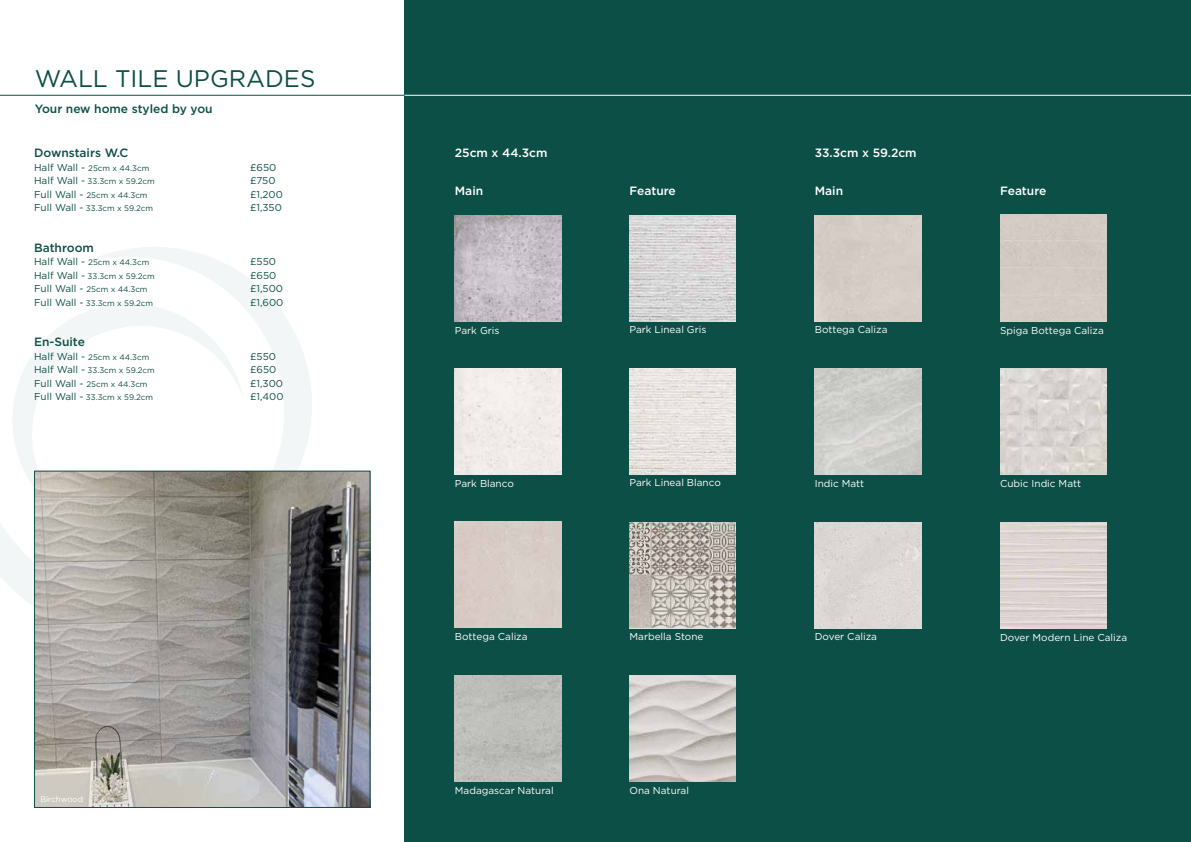
<style>
.page{position:relative;width:1191px;height:842px;background:#fff}
.page>*{position:absolute;margin:0;border:0;box-sizing:border-box;transform-origin:0 0}
.t1{font:24px "Gotham";color:#0c4f46}
.t2{font:500 12px "Gotham";color:#0c4f46}
.t3{font:500 12px "Gotham";color:#fff}
.t4{font:10px "Gotham";color:#fff}
.t5{font:10px "Gotham";color:#0c4f46}
.t6{font:8px "Gotham";color:#105047}
.t7{font:8px "Gotham";color:#fff}
.s1{font-size:10px;color:#0c4f46}
.s2{font-size:10px}
</style>
<div class="page">
<svg style="left:88px;top:247px;width:239px;height:224px"></svg>
<svg style="left:13px;top:304px;width:230px;height:182px"></svg>
<svg style="left:0;top:523px;width:34px;height:83px;fill:#f3f6f6"></svg>
<div style="left:404px;top:0;width:787px;height:842px;background:#0c4f46"></div>
<hr style="left:0;top:95px;width:595px;height:1px;background:#105047">
<img style="left:455px;top:675px;width:106px;height:107px">
<img style="left:629px;top:675px;width:107px;height:107px">
<img style="left:455px;top:216px;width:106px;height:106px">
<div style="left:814px;top:215px;width:107px;height:106px;background:#d6cdc6"></div>
<img style="left:629px;top:216px;width:107px;height:106px">
<div style="left:455px;top:522px;width:106px;height:106px;background:#d8ccc6"></div>
<div style="left:814px;top:522px;width:107px;height:106px;background:#dcd7d4"></div>
<img style="left:629px;top:522px;width:107px;height:106px">
<img style="left:1000px;top:522px;width:106px;height:106px">
<div style="left:455px;top:369px;width:106px;height:106px;background:#f1ece9"></div>
<img style="left:814px;top:368px;width:107px;height:107px">
<img style="left:629px;top:369px;width:107px;height:106px">
<img style="left:1000px;top:368px;width:106px;height:107px">
<img style="left:36px;top:473px;width:332px;height:333px">
<div style="left:34px;top:471px;width:336px;height:337px;border:1px solid #105047"></div>
<hr style="left:404px;top:95px;width:787px;height:1px;background:#fff">
<div style="left:1000px;top:215px;width:106px;height:106px;background:#d3cac3"></div>
<h1 class="t1" style="left:35px;top:63px;width:282px">WALL TILE UPGRADES</h1>
<h2 class="t2" style="left:35px;top:101px;width:179px">Your new home styled by you</h2>
<h2 class="t2" style="left:34px;top:145px;width:96px">Downstairs W.C</h2>
<p class="t6" style="left:34px;top:163px;width:117px"><span class="s1">Half Wall</span> <span class="s2">-</span> 25cm x 44.3cm</p>
<p class="t5" style="left:250px;top:161px;width:28px">£650</p>
<p class="t6" style="left:34px;top:176px;width:122px"><span class="s1">Half Wall</span> <span class="s2">-</span> 33.3cm x 59.2cm</p>
<p class="t5" style="left:250px;top:174px;width:27px">£750</p>
<p class="t6" style="left:34px;top:190px;width:115px"><span class="s1">Full Wall</span> <span class="s2">-</span> 25cm x 44.3cm</p>
<p class="t5" style="left:250px;top:188px;width:34px">£1,200</p>
<p class="t6" style="left:34px;top:203px;width:120px"><span class="s1">Full Wall</span> <span class="s2">-</span> 33.3cm x 59.2cm</p>
<p class="t5" style="left:250px;top:201px;width:33px">£1,350</p>
<h2 class="t2" style="left:34px;top:239px;width:61px">Bathroom</h2>
<p class="t6" style="left:34px;top:257px;width:117px"><span class="s1">Half Wall</span> <span class="s2">-</span> 25cm x 44.3cm</p>
<p class="t5" style="left:250px;top:255px;width:27px">£550</p>
<p class="t6" style="left:34px;top:271px;width:122px"><span class="s1">Half Wall</span> <span class="s2">-</span> 33.3cm x 59.2cm</p>
<p class="t5" style="left:250px;top:269px;width:28px">£650</p>
<p class="t6" style="left:34px;top:284px;width:115px"><span class="s1">Full Wall</span> <span class="s2">-</span> 25cm x 44.3cm</p>
<p class="t5" style="left:250px;top:282px;width:34px">£1,500</p>
<p class="t6" style="left:34px;top:298px;width:120px"><span class="s1">Full Wall</span> <span class="s2">-</span> 33.3cm x 59.2cm</p>
<p class="t5" style="left:250px;top:296px;width:35px">£1,600</p>
<h2 class="t2" style="left:34px;top:334px;width:52px">En-Suite</h2>
<p class="t6" style="left:34px;top:352px;width:117px"><span class="s1">Half Wall</span> <span class="s2">-</span> 25cm x 44.3cm</p>
<p class="t5" style="left:250px;top:350px;width:27px">£550</p>
<p class="t6" style="left:34px;top:365px;width:122px"><span class="s1">Half Wall</span> <span class="s2">-</span> 33.3cm x 59.2cm</p>
<p class="t5" style="left:250px;top:363px;width:28px">£650</p>
<p class="t6" style="left:34px;top:379px;width:115px"><span class="s1">Full Wall</span> <span class="s2">-</span> 25cm x 44.3cm</p>
<p class="t5" style="left:250px;top:377px;width:34px">£1,300</p>
<p class="t6" style="left:34px;top:392px;width:120px"><span class="s1">Full Wall</span> <span class="s2">-</span> 33.3cm x 59.2cm</p>
<p class="t5" style="left:250px;top:390px;width:35px">£1,400</p>
<p class="t7" style="left:40px;top:794px;width:44px">Birchwood</p>
<h2 class="t3" style="left:455px;top:145px;width:94px">25cm x 44.3cm</h2>
<h2 class="t3" style="left:455px;top:183px;width:30px">Main</h2>
<h2 class="t3" style="left:629px;top:183px;width:48px">Feature</h2>
<h2 class="t3" style="left:814px;top:145px;width:103px">33.3cm x 59.2cm</h2>
<h2 class="t3" style="left:814px;top:183px;width:30px">Main</h2>
<h2 class="t3" style="left:1000px;top:183px;width:48px">Feature</h2>
<p class="t4" style="left:455px;top:324px;width:46px">Park Gris</p>
<p class="t4" style="left:629px;top:323px;width:78px">Park Lineal Gris</p>
<p class="t4" style="left:814px;top:323px;width:74px">Bottega Caliza</p>
<p class="t4" style="left:1000px;top:324px;width:105px">Spiga Bottega Caliza</p>
<p class="t4" style="left:455px;top:477px;width:60px">Park Blanco</p>
<p class="t4" style="left:629px;top:476px;width:93px">Park Lineal Blanco</p>
<p class="t4" style="left:814px;top:477px;width:51px">Indic Matt</p>
<p class="t4" style="left:1000px;top:477px;width:83px">Cubic Indic Matt</p>
<p class="t4" style="left:455px;top:630px;width:74px">Bottega Caliza</p>
<p class="t4" style="left:629px;top:630px;width:75px">Marbella Stone</p>
<p class="t4" style="left:814px;top:630px;width:64px">Dover Caliza</p>
<p class="t4" style="left:1000px;top:631px;width:129px">Dover Modern Line Caliza</p>
<p class="t4" style="left:455px;top:784px;width:100px">Madagascar Natural</p>
<p class="t4" style="left:629px;top:784px;width:61px">Ona Natural</p>
</div>
